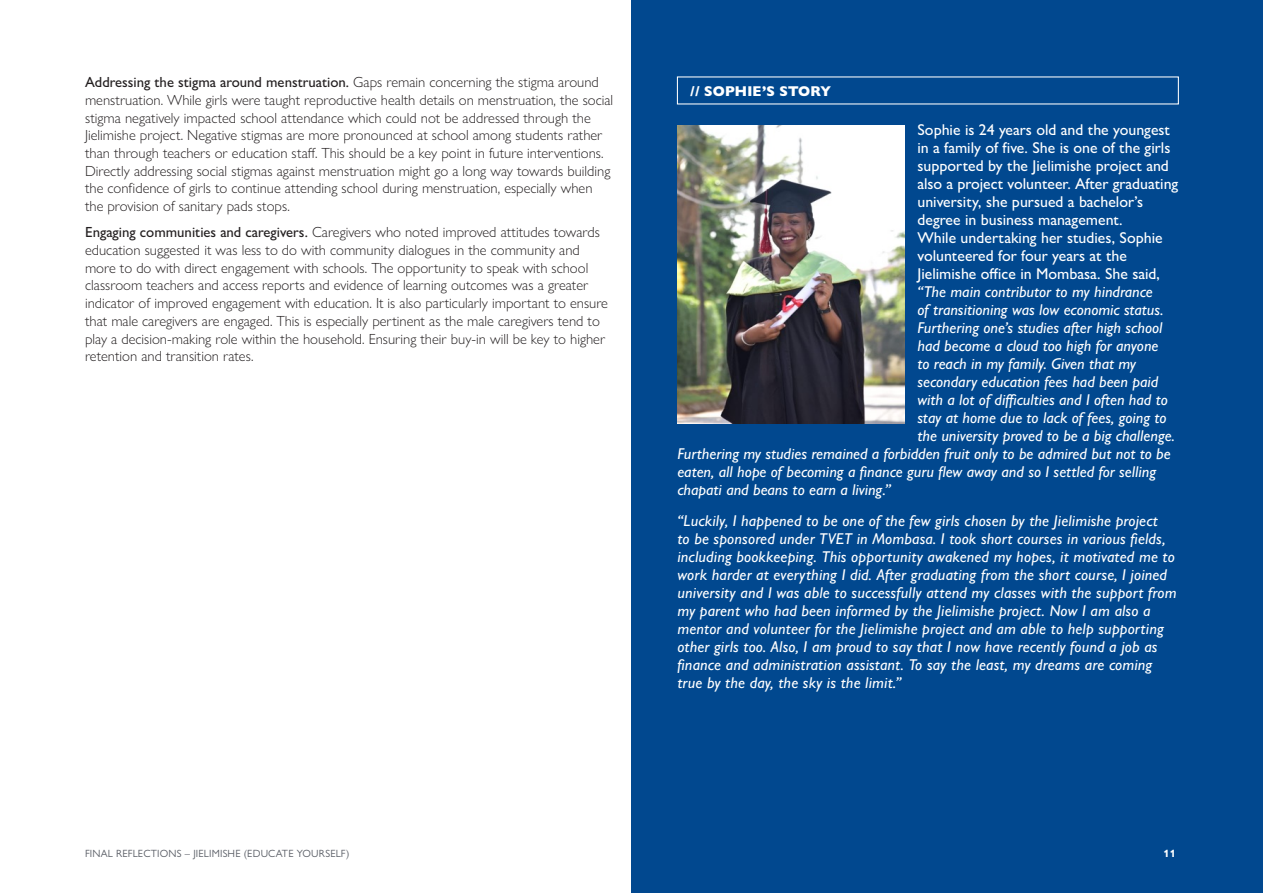
<style>
.page{position:relative;width:1263px;height:893px;background:#fff}
.page>*{position:absolute;margin:0;border:0;box-sizing:border-box;transform-origin:0 0}
.Story_text_white{font:italic 500 15.75px/18px "Gill Sans Nova";letter-spacing:.01em;color:#fff}
.Story_text_white-2{font:500 15.75px "Gill Sans Nova";color:#fff}
.body{font:300 14.7px/17.7px "Gill Sans Nova";color:#231f20}
.CS_heading_double_co{font:800 14.25px "Gill Sans Nova";letter-spacing:.01em;color:#fff}
.h2{font:10.5px "Gill Sans Nova";letter-spacing:.015em;color:#595d65}
.h2-2{font:700 10.5px "Gill Sans Nova";color:#fff}
.s1{font-weight:500}
</style>
<div class="page">
<div style="left:631px;top:0;width:632px;height:893px;background:#01488f"></div>
<img style="left:677px;top:125px;width:228px;height:298px">
<p class="body" style="left:85px;top:73px;width:530px"><span class="s1">Addressing the stigma around menstruation.</span> Gaps remain concerning the stigma around menstruation. While girls were taught reproductive health details on menstruation, the social stigma negatively impacted school attendance which could not be addressed through the Jielimishe project. Negative stigmas are more pronounced at school among students rather than through teachers or education staff. This should be a key point in future interventions.<br>Directly addressing social stigmas against menstruation might go a long way towards building the confidence of girls to continue attending school during menstruation, especially when the provision of sanitary pads stops.</p>
<p class="body" style="left:85px;top:223px;width:524px"><span class="s1">Engaging communities and caregivers.</span> Caregivers who noted improved attitudes towards education suggested it was less to do with community dialogues in the community and more to do with direct engagement with schools. The opportunity to speak with school classroom teachers and access reports and evidence of learning outcomes was a greater indicator of improved engagement with education. It is also particularly important to ensure that male caregivers are engaged. This is especially pertinent as the male caregivers tend to play a decision-making role within the household. Ensuring their buy-in will be key to higher retention and transition rates.</p>
<p class="CS_heading_double_co" style="left:690px;top:82px;width:142px">// SOPHIE’S STORY</p>
<p class="Story_text_white-2" style="left:917px;top:120px;width:254px">Sophie is 24 years old and the youngest</p>
<p class="Story_text_white-2" style="left:917px;top:138px;width:254px">in a family of five. She is one of the girls</p>
<p class="Story_text_white-2" style="left:917px;top:156px;width:253px">supported by the Jielimishe project and</p>
<p class="Story_text_white-2" style="left:917px;top:174px;width:262px">also a project volunteer. After graduating</p>
<p class="Story_text_white-2" style="left:917px;top:192px;width:227px">university, she pursued a bachelor’s</p>
<p class="Story_text_white-2" style="left:917px;top:210px;width:207px">degree in business management.</p>
<p class="Story_text_white-2" style="left:917px;top:228px;width:247px">While undertaking her studies, Sophie</p>
<p class="Story_text_white-2" style="left:917px;top:246px;width:211px">volunteered for four years at the</p>
<p class="Story_text_white-2" style="left:917px;top:264px;width:244px">Jielimishe office in Mombasa. She said,</p>
<p class="Story_text_white" style="left:917px;top:283px;width:237px">“The main contributor to my hindrance</p>
<p class="Story_text_white" style="left:917px;top:301px;width:248px">of transitioning was low economic status.</p>
<p class="Story_text_white" style="left:917px;top:319px;width:247px">Furthering one’s studies after high school</p>
<p class="Story_text_white" style="left:917px;top:337px;width:242px">had become a cloud too high for anyone</p>
<p class="Story_text_white" style="left:917px;top:355px;width:220px">to reach in my family. Given that my</p>
<p class="Story_text_white" style="left:917px;top:373px;width:242px">secondary education fees had been paid</p>
<p class="Story_text_white" style="left:917px;top:391px;width:252px">with a lot of difficulties and I often had to</p>
<p class="Story_text_white" style="left:917px;top:409px;width:251px">stay at home due to lack of fees, going to</p>
<p class="Story_text_white" style="left:917px;top:427px;width:259px">the university proved to be a big challenge.</p>
<p class="Story_text_white" style="left:677px;top:445px;width:495px">Furthering my studies remained a forbidden fruit only to be admired but not to be</p>
<p class="Story_text_white" style="left:677px;top:463px;width:480px">eaten, all hope of becoming a finance guru flew away and so I settled for selling</p>
<p class="Story_text_white" style="left:677px;top:481px;width:215px">chapati and beans to earn a living.’’</p>
<p class="Story_text_white" style="left:677px;top:511px;width:501px">“Luckily, I happened to be one of the few girls chosen by the Jielimishe project<br>to be sponsored under TVET in Mombasa. I took short courses in various fields, including bookkeeping. This opportunity awakened my hopes, it motivated me to work harder at everything I did. After graduating from the short course, I joined university and I was able to successfully attend my classes with the support from my parent who had been informed by the Jielimishe project. Now I am also a mentor and volunteer for the Jielimishe project and am able to help supporting other girls too. Also, I am proud to say that I now have recently found a job as finance and administration assistant. To say the least, my dreams are coming true by the day, the sky is the limit.”</p>
<p class="h2" style="left:85px;top:847px;width:266px">FINAL REFLECTIONS – JIELIMISHE (EDUCATE YOURSELF)</p>
<p class="h2-2" style="left:1163px;top:847px;width:14px">11</p>
</div>
